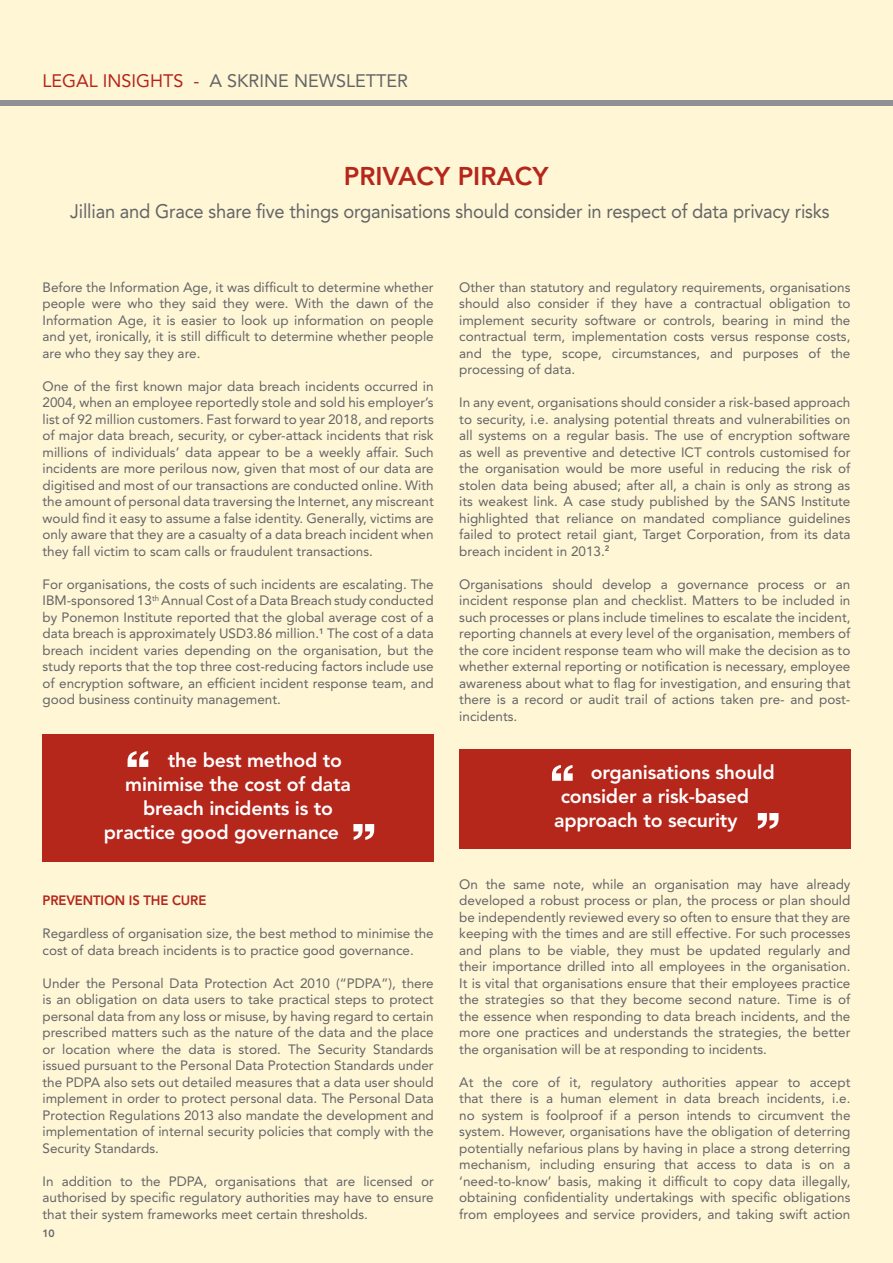
<style>
.page{position:relative;width:893px;height:1263px;background:#fff6d6}
.page>*{position:absolute;margin:0;border:0;box-sizing:border-box;transform-origin:0 0}
.t1{font:800 25.5px "Avenir";color:#b5261b}
.t2{font:800 19.5px "Avenir";letter-spacing:-.01em;color:#fff}
.t3{font:19.5px "Avenir";letter-spacing:-.01em;color:#636466;scale:.94 1}
.t4{font:18px "Avenir";color:#636466}
.t5{font:13.5px/16.5px "Avenir";color:#636466;text-align:justify}
.t6{font:800 13.5px "Avenir";letter-spacing:-.01em;color:#b5261b}
.t7{font:800 10.5px "Avenir";color:#636466}
.s1{color:#b5261b}
</style>
<div class="page">
<div style="left:0;top:101px;width:893px;height:5px;background:#919195"></div>
<div style="left:43px;top:734px;width:391px;height:128px;background:#b5261b"></div>
<svg style="left:353px;top:824px;width:21px;height:16px"></svg>
<svg style="left:128px;top:751px;width:20px;height:16px"></svg>
<div style="left:459px;top:749px;width:391px;height:100px;background:#b5261b"></div>
<svg style="left:552px;top:765px;width:21px;height:16px"></svg>
<svg style="left:758px;top:813px;width:20px;height:16px"></svg>
<h3 class="t4" style="left:43px;top:71px;width:367px"><span class="s1">LEGAL INSIGHTS -</span> A SKRINE NEWSLETTER</h3>
<h1 class="t1" style="left:344px;top:161px;width:206px">PRIVACY PIRACY</h1>
<h2 class="t3" style="left:70px;top:200px;width:809px">Jillian and Grace share five things organisations should consider in respect of data privacy risks</h2>
<p class="t5" style="left:43px;top:279px;width:393px">Before the Information Age, it was difficult to determine whether people were who they said they were. With the dawn of the Information Age, it is easier to look up information on people and yet, ironically, it is still difficult to determine whether people are who they say they are.</p>
<p class="t5" style="left:43px;top:378px;width:393px">One of the first known major data breach incidents occurred in 2004, when an employee reportedly stole and sold his employer’s list of 92 million customers. Fast forward to year 2018, and reports of major data breach, security, or cyber-attack incidents that risk millions of individuals’ data appear to be a weekly affair. Such incidents are more perilous now, given that most of our data are digitised and most of our transactions are conducted online. With the amount of personal data traversing the Internet, any miscreant would find it easy to assume a false identity. Generally, victims are only aware that they are a casualty of a data breach incident when they fall victim to scam calls or fraudulent transactions.</p>
<p class="t5" style="left:43px;top:576px;width:393px">For organisations, the costs of such incidents are escalating. The IBM-sponsored 13<sup>th</sup> Annual Cost of a Data Breach study conducted by Ponemon Institute reported that the global average cost of a data breach is approximately USD3.86 million.<sup>1</sup> The cost of a data breach incident varies depending on the organisation, but the study reports that the top three cost-reducing factors include use of encryption software, an efficient incident response team, and good business continuity management.</p>
<h2 class="t2" style="left:168px;top:749px;width:176px">the best method to</h2>
<h2 class="t2" style="left:125px;top:773px;width:227px">minimise the cost of data</h2>
<h2 class="t2" style="left:143px;top:797px;width:191px">breach incidents is to</h2>
<h2 class="t2" style="left:104px;top:821px;width:237px">practice good governance</h2>
<p class="t6" style="left:43px;top:893px;width:165px">PREVENTION IS THE CURE</p>
<p class="t5" style="left:43px;top:925px;width:393px">Regardless of organisation size, the best method to minimise the cost of data breach incidents is to practice good governance.</p>
<p class="t5" style="left:43px;top:975px;width:393px">Under the Personal Data Protection Act 2010 (“PDPA”), there is an obligation on data users to take practical steps to protect personal data from any loss or misuse, by having regard to certain prescribed matters such as the nature of the data and the place or location where the data is stored. The Security Standards issued pursuant to the Personal Data Protection Standards under the PDPA also sets out detailed measures that a data user should implement in order to protect personal data. The Personal Data Protection Regulations 2013 also mandate the development and implementation of internal security policies that comply with the Security Standards.</p>
<p class="t5" style="left:43px;top:1173px;width:393px">In addition to the PDPA, organisations that are licensed or authorised by specific regulatory authorities may have to ensure that their system frameworks meet certain thresholds.</p>
<p class="t7" style="left:42px;top:1227px;width:14px">10</p>
<p class="t5" style="left:459px;top:279px;width:393px">Other than statutory and regulatory requirements, organisations should also consider if they have a contractual obligation to implement security software or controls, bearing in mind the contractual term, implementation costs versus response costs, and the type, scope, circumstances, and purposes of the processing of data.</p>
<p class="t5" style="left:459px;top:394px;width:393px">In any event, organisations should consider a risk-based approach to security, i.e. analysing potential threats and vulnerabilities on all systems on a regular basis. The use of encryption software as well as preventive and detective ICT controls customised for the organisation would be more useful in reducing the risk of stolen data being abused; after all, a chain is only as strong as its weakest link. A case study published by the SANS Institute highlighted that reliance on mandated compliance guidelines failed to protect retail giant, Target Corporation, from its data breach incident in 2013.<sup>2</sup></p>
<p class="t5" style="left:459px;top:576px;width:393px">Organisations should develop a governance process or an incident response plan and checklist. Matters to be included in such processes or plans include timelines to escalate the incident, reporting channels at every level of the organisation, members of the core incident response team who will make the decision as to whether external reporting or notification is necessary, employee awareness about what to flag for investigation, and ensuring that there is a record or audit trail of actions taken pre- and post&shy;incidents.</p>
<h2 class="t2" style="left:591px;top:761px;width:186px">organisations should</h2>
<h2 class="t2" style="left:561px;top:785px;width:190px">consider a risk-based</h2>
<h2 class="t2" style="left:554px;top:809px;width:185px">approach to security</h2>
<p class="t5" style="left:459px;top:876px;width:393px">On the same note, while an organisation may have already developed a robust process or plan, the process or plan should be independently reviewed every so often to ensure that they are keeping with the times and are still effective. For such processes and plans to be viable, they must be updated regularly and their importance drilled into all employees in the organisation.<br>It is vital that organisations ensure that their employees practice the strategies so that they become second nature. Time is of the essence when responding to data breach incidents, and the more one practices and understands the strategies, the better the organisation will be at responding to incidents.</p>
<p class="t5" style="left:459px;top:1074px;width:393px">At the core of it, regulatory authorities appear to accept that there is a human element in data breach incidents, i.e. no system is foolproof if a person intends to circumvent the system. However, organisations have the obligation of deterring potentially nefarious plans by having in place a strong deterring mechanism, including ensuring that access to data is on a ‘need-to-know’ basis, making it difficult to copy data illegally, obtaining confidentiality undertakings with specific obligations from employees and service providers, and taking swift action</p>
</div>
